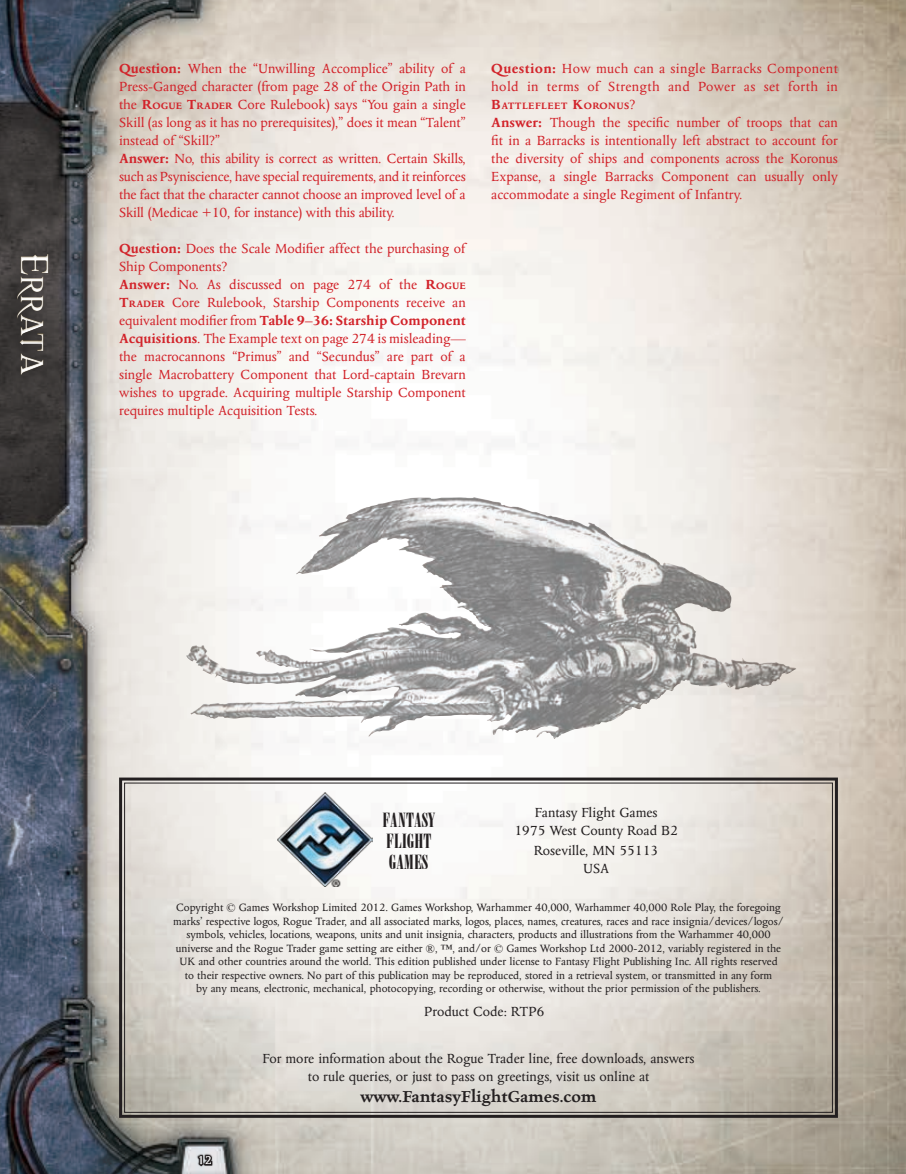
<style>
.page{position:relative;width:906px;height:1174px;background:#fff}
.page>*{position:absolute;margin:0;border:0;box-sizing:border-box;transform-origin:0 0}
.t1{font:37.5px "REQUIEM Inquisitor";color:#fff}
.t2{font:19.5px/21px "Bodoni Poster Cond SSK";color:#231f20}
.t3{font:600 18px "Celestia Antiqua";color:#231f20}
.t4{font:15px/18px "Columbus";color:#d2232a}
.t5{font:15px/18px "Columbus";color:#231f20;text-align:center}
.t6{font:15px/18px "Columbus";letter-spacing:.025em;color:#d2232a}
.t7{font:13.5px "REQUIEM Inquisitor";color:#fff}
.t8{font:12px/13.5px "Columbus";color:#231f20;text-align:center}
.t9{font:700 10.5px "Columbus";letter-spacing:.035em;color:#d2232a}
.s1{font-weight:700}
.s2{font-weight:700;font-size:10.5px}
.s3{font-size:15px}
.s4{font-weight:400;font-size:15px}
</style>
<div class="page">
<img style="left:0;top:0;width:906px;height:1174px">
<div style="left:196px;top:1153px;width:18px;height:14px;background:#e5e4e6"></div>
<svg style="left:196px;top:1153px;width:17px;height:14px"></svg>
<div style="left:0;top:104px;width:69px;height:423px;background:#6c5321;opacity:.75"></div>
<svg style="left:118px;top:776px;width:721px;height:343px"></svg>
<img style="left:296px;top:497px;width:177px;height:78px">
<h1 class="t1" style="left:57px;top:254px;width:123px;rotate:90deg">Errata</h1>
<p class="t4" style="left:119px;top:60px;width:348px"><span class="s1">Question:</span> When the “Unwilling Accomplice” ability of a Press-Ganged character (from page 28 of the Origin Path in the <span class="s1">R</span><span class="s2">OGUE</span> <span class="s1">T</span><span class="s2">RADER</span> Core Rulebook) says “You gain a single Skill (as long as it has no prerequisites),” does it mean “Talent” instead of “Skill?”<br><span class="s1">Answer:</span> No, this ability is correct as written. Certain Skills, such as Psyniscience, have special requirements, and it reinforces the fact that the character cannot choose an improved level of a Skill (Medicae +10, for instance) with this ability.</p>
<p class="t4" style="left:119px;top:240px;width:348px"><span class="s1">Question:</span> Does the Scale Modifier affect the purchasing of Ship Components?<br><span class="s1">Answer:</span> No. As discussed on page 274 of the <span class="s1">R</span><span class="s2">OGUE </span><span class="s1">T</span><span class="s2">RADER</span> Core Rulebook, Starship Components receive an equivalent modifier from <span class="s1">Table 9–36: Starship Component Acquisitions</span>. The Example text on page 274 is misleading— the macrocannons “Primus” and “Secundus” are part of a single Macrobattery Component that Lord-captain Brevarn wishes to upgrade. Acquiring multiple Starship Component requires multiple Acquisition Tests.</p>
<p class="t6" style="left:491px;top:60px;width:348px"><span class="s1">Question:</span> How much can a single Barracks Component hold in terms of Strength and Power as set forth in</p>
<p class="t9" style="left:491px;top:100px;width:146px"><span class="s3">B</span>ATTLEFLEET <span class="s3">K</span>ORONUS<span class="s4">?</span></p>
<p class="t4" style="left:491px;top:114px;width:348px;text-align:justify"><span class="s1">Answer:</span> Though the specific number of troops that can fit in a Barracks is intentionally left abstract to account for the diversity of ships and components across the Koronus Expanse, a single Barracks Component can usually only accommodate a single Regiment of Infantry.</p>
<h2 class="t2" style="left:382px;top:810px;width:54px">FANTASY<br>FLIGHT<br>GAMES</h2>
<p class="t5" style="left:514px;top:804px;width:165px">Fantasy Flight Games<br>1975 West County Road B2</p>
<p class="t5" style="left:534px;top:841px;width:126px">Roseville, MN 55113<br>USA</p>
<p class="t8" style="left:173px;top:901px;width:612px">Copyright © Games Workshop Limited 2012. Games Workshop, Warhammer 40,000, Warhammer 40,000 Role Play, the foregoing marks’ respective logos, Rogue Trader, and all associated marks, logos, places, names, creatures, races and race insignia/devices/logos/ symbols, vehicles, locations, weapons, units and unit insignia, characters, products and illustrations from the Warhammer 40,000 universe and the Rogue Trader game setting are either ®, ™, and/or © Games Workshop Ltd 2000-2012, variably registered in the UK and other countries around the world. This edition published under license to Fantasy Flight Publishing Inc. All rights reserved<br>to their respective owners. No part of this publication may be reproduced, stored in a retrieval system, or transmitted in any form<br>by any means, electronic, mechanical, photocopying, recording or otherwise, without the prior permission of the publishers.</p>
<p class="t5" style="left:424px;top:1002px;width:122px">Product Code: RTP6</p>
<p class="t5" style="left:262px;top:1049px;width:433px">For more information about the Rogue Trader line, free downloads, answers to rule queries, or just to pass on greetings, visit us online at</p>
<p class="t3" style="left:360px;top:1087px;width:237px">www.FantasyFlightGames.com</p>
<p class="t7" style="left:197px;top:1151px;width:17px">12</p>
</div>
